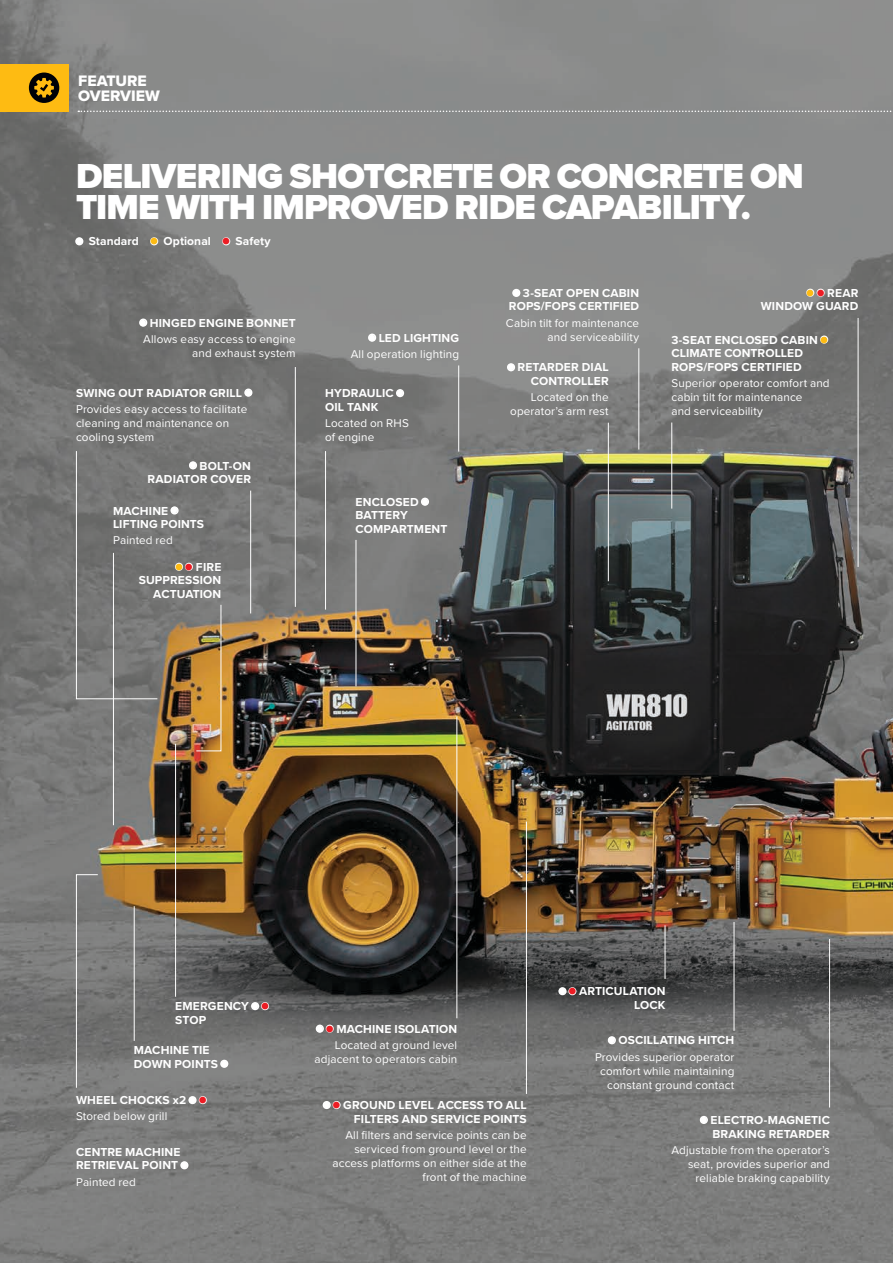
<style>
.page{position:relative;width:893px;height:1263px;background:#fff}
.page>*{position:absolute;margin:0;border:0;box-sizing:border-box;transform-origin:0 0}
.t1{font:900 36px/31.5px "Proxima Nova";letter-spacing:-.02em;color:#fff}
.t2{font:15.75px/15px "Proxima Nova Extrabld";letter-spacing:-.005em;color:#fff}
.t3{font:700 12px/13.5px "Proxima Nova";letter-spacing:.015em;color:#fff}
.t4{font:11.7px/14.1px "Proxima Nova";letter-spacing:.01em;color:#fff;text-align:right}
</style>
<div class="page">
<img style="left:0;top:0;width:893px;height:1263px">
<svg style="left:243px;top:388px;width:10px;height:10px"></svg>
<svg style="left:76px;top:450px;width:82px;height:249px;background:#767776"></svg>
<svg style="left:169px;top:506px;width:11px;height:10px"></svg>
<svg style="left:174px;top:562px;width:20px;height:10px"></svg>
<hr style="left:113px;top:553px;width:1px;height:272px;background:#fff">
<svg style="left:138px;top:318px;width:10px;height:10px"></svg>
<hr style="left:295px;top:367px;width:1px;height:240px;background:#fff">
<svg style="left:395px;top:388px;width:10px;height:10px"></svg>
<hr style="left:325px;top:451px;width:1px;height:159px;background:#fff">
<svg style="left:420px;top:497px;width:10px;height:10px"></svg>
<hr style="left:356px;top:540px;width:1px;height:146px;background:#fff">
<div style="left:0;top:64px;width:68px;height:48px;background:#febb12"></div>
<div style="left:29px;top:73px;width:30px;height:30px;background:#000106;border-radius:50%"></div>
<svg style="left:34px;top:78px;width:20px;height:20px"></svg>
<svg style="left:819px;top:335px;width:10px;height:10px"></svg>
<hr style="left:671px;top:422px;width:1px;height:87px;background:#fff">
<svg style="left:506px;top:362px;width:10px;height:10px"></svg>
<svg style="left:511px;top:288px;width:10px;height:10px"></svg>
<hr style="left:608px;top:423px;width:1px;height:158px;background:#fff">
<hr style="left:638px;top:348px;width:1px;height:101px;background:#fff">
<svg style="left:188px;top:461px;width:10px;height:9px"></svg>
<hr style="left:250px;top:491px;width:1px;height:122px;background:#fff">
<img style="left:196px;top:604px;width:26px;height:148px">
<svg style="left:367px;top:333px;width:10px;height:10px"></svg>
<svg style="left:805px;top:288px;width:21px;height:10px"></svg>
<hr style="left:458px;top:365px;width:1px;height:87px;background:#fff">
<hr style="left:858px;top:318px;width:1px;height:249px;background:#fff">
<hr style="left:175px;top:744px;width:1px;height:253px;background:#fff">
<svg style="left:250px;top:1001px;width:20px;height:10px"></svg>
<svg style="left:607px;top:1035px;width:10px;height:10px"></svg>
<hr style="left:734px;top:922px;width:1px;height:109px;background:#fff">
<hr style="left:829px;top:939px;width:1px;height:168px;background:#fff">
<svg style="left:557px;top:986px;width:20px;height:10px"></svg>
<hr style="left:665px;top:925px;width:1px;height:54px;background:#fff">
<svg style="left:315px;top:1024px;width:20px;height:10px"></svg>
<svg style="left:699px;top:1115px;width:10px;height:10px"></svg>
<svg style="left:187px;top:1095px;width:21px;height:10px"></svg>
<svg style="left:179px;top:1160px;width:11px;height:10px"></svg>
<svg style="left:219px;top:1059px;width:10px;height:10px"></svg>
<svg style="left:76px;top:874px;width:23px;height:214px;background:#7e7e7d"></svg>
<hr style="left:134px;top:906px;width:1px;height:135px;background:#fff">
<svg style="left:322px;top:1100px;width:20px;height:10px"></svg>
<hr style="left:526px;top:821px;width:1px;height:273px;background:#fff">
<hr style="left:456px;top:716px;width:1px;height:302px;background:#fff">
<svg style="left:78px;top:111px;width:815px;height:1px"></svg>
<svg style="left:74px;top:237px;width:10px;height:9px"></svg>
<svg style="left:149px;top:237px;width:10px;height:9px"></svg>
<svg style="left:221px;top:237px;width:10px;height:9px"></svg>
<h2 class="t2" style="left:78px;top:73px;width:83px">FEATURE<br>OVERVIEW</h2>
<h1 class="t1" style="left:76px;top:160px;width:729px">DELIVERING SHOTCRETE OR CONCRETE ON<br>TIME WITH IMPROVED RIDE CAPABILITY.</h1>
<p class="t3" style="left:76px;top:234px;width:196px">■ Standard <sup>■</sup> Optional <sup>■</sup> Safety</p>
<p class="t3" style="left:140px;top:316px;width:157px">■ HINGED ENGINE BONNET</p>
<p class="t4" style="left:143px;top:331px;width:154px">Allows easy access to engine and exhaust system</p>
<p class="t3" style="left:76px;top:386px;width:177px">SWING OUT RADIATOR GRILL ■</p>
<p class="t4" style="left:76px;top:401px;width:173px;text-align:left">Provides easy access to facilitate cleaning and maintenance on cooling system</p>
<p class="t3" style="left:147px;top:458px;width:105px;text-align:right">■ BOLT-ON<br>RADIATOR COVER</p>
<p class="t3" style="left:113px;top:503px;width:93px">MACHINE ■<br>LIFTING POINTS</p>
<p class="t4" style="left:113px;top:533px;width:61px">Painted red</p>
<p class="t3" style="left:139px;top:560px;width:84px;text-align:right"><sup>■</sup> <sup>■</sup> FIRE<br>SUPPRESSION<br>ACTUATION</p>
<p class="t3" style="left:369px;top:331px;width:92px">■ LED LIGHTING</p>
<p class="t4" style="left:351px;top:346px;width:110px">All operation lighting</p>
<p class="t3" style="left:325px;top:386px;width:80px">HYDRAULIC ■<br>OIL TANK</p>
<p class="t4" style="left:325px;top:415px;width:85px;text-align:left">Located on RHS of engine</p>
<p class="t3" style="left:356px;top:495px;width:93px">ENCLOSED ■<br>BATTERY<br>COMPARTMENT</p>
<p class="t3" style="left:509px;top:286px;width:132px;text-align:center">■ 3-SEAT OPEN CABIN<br>ROPS/FOPS CERTIFIED</p>
<p class="t4" style="left:506px;top:315px;width:135px">Cabin tilt for maintenance and serviceability</p>
<p class="t3" style="left:508px;top:360px;width:102px;text-align:right">■ RETARDER DIAL<br>CONTROLLER</p>
<p class="t4" style="left:510px;top:390px;width:100px">Located on the operator’s arm rest</p>
<p class="t3" style="left:761px;top:286px;width:99px;text-align:right"><sup>■</sup> <sup>■</sup> REAR<br>WINDOW GUARD</p>
<p class="t3" style="left:671px;top:333px;width:158px">3-SEAT ENCLOSED CABIN <sup>■<br></sup>CLIMATE CONTROLLED<br>ROPS/FOPS CERTIFIED</p>
<p class="t4" style="left:671px;top:375px;width:160px;text-align:left">Superior operator comfort and cabin tilt for maintenance<br>and serviceability</p>
<p class="t3" style="left:175px;top:999px;width:95px">EMERGENCY ■ <sup>■<br></sup>STOP</p>
<p class="t3" style="left:134px;top:1043px;width:95px">MACHINE TIE<br>DOWN POINTS ■</p>
<p class="t3" style="left:76px;top:1093px;width:132px">WHEEL CHOCKS x2 ■ <sup>■</sup></p>
<p class="t4" style="left:76px;top:1109px;width:93px">Stored below grill</p>
<p class="t3" style="left:76px;top:1145px;width:113px">CENTRE MACHINE<br>RETRIEVAL POINT ■</p>
<p class="t4" style="left:76px;top:1174px;width:61px">Painted red</p>
<p class="t3" style="left:317px;top:1022px;width:142px">■ <sup>■</sup> MACHINE ISOLATION</p>
<p class="t4" style="left:314px;top:1037px;width:144px">Located at ground level adjacent to operators cabin</p>
<p class="t3" style="left:323px;top:1098px;width:205px;line-height:14.1px;text-align:right">■ <sup>■</sup> GROUND LEVEL ACCESS TO ALL<br>FILTERS AND SERVICE POINTS</p>
<p class="t4" style="left:333px;top:1128px;width:196px">All filters and service points can be serviced from ground level or the access platforms on either side at the front of the machine</p>
<p class="t3" style="left:559px;top:984px;width:108px;text-align:right">■ <sup>■</sup> ARTICULATION<br>LOCK</p>
<p class="t3" style="left:609px;top:1033px;width:127px">■ OSCILLATING HITCH</p>
<p class="t4" style="left:595px;top:1049px;width:141px">Provides superior operator comfort while maintaining constant ground contact</p>
<p class="t3" style="left:701px;top:1113px;width:131px;text-align:right">■ ELECTRO-MAGNETIC<br>BRAKING RETARDER</p>
<p class="t4" style="left:671px;top:1142px;width:160px">Adjustable from the operator’s seat, provides superior and reliable braking capability</p>
</div>
